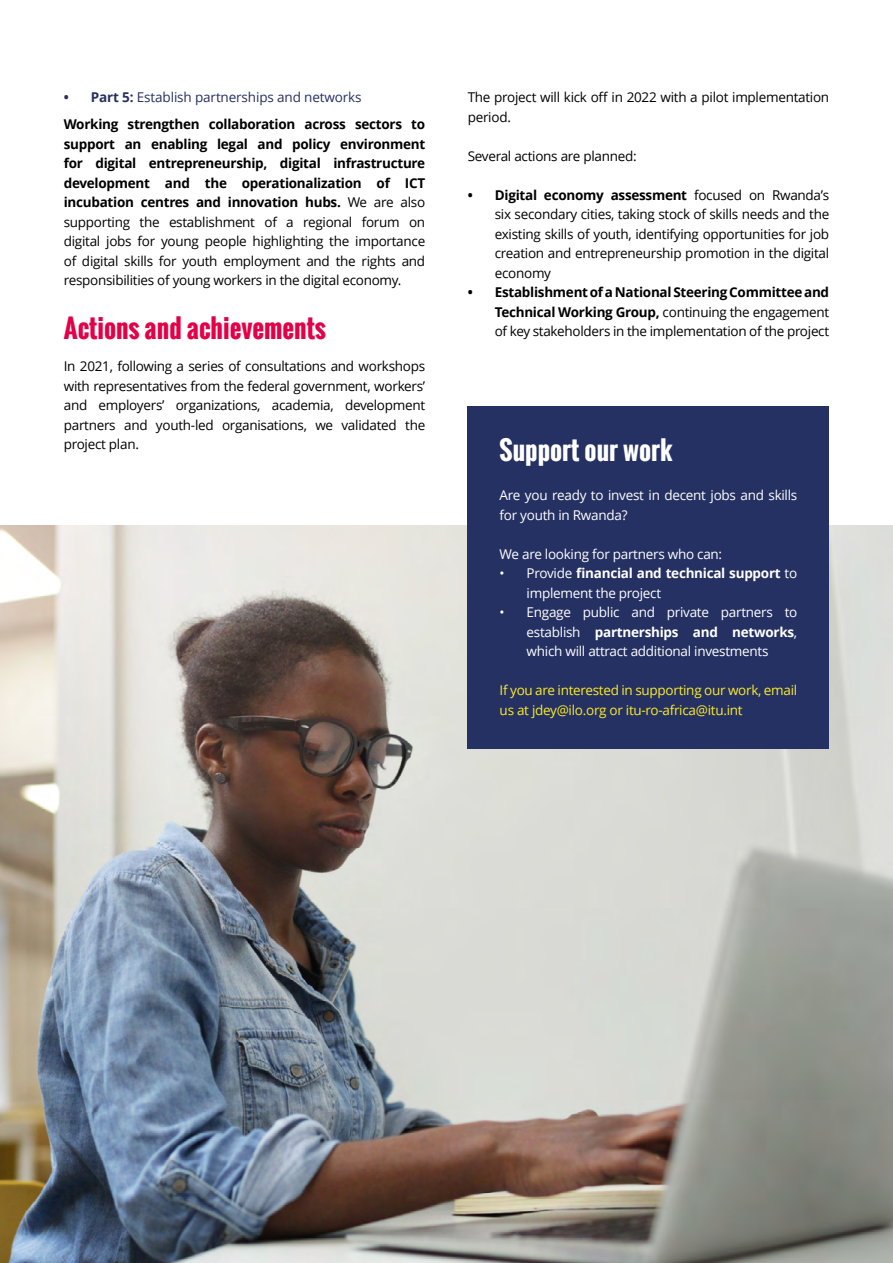
<style>
.page{position:relative;width:893px;height:1263px;background:#fff}
.page>*{position:absolute;margin:0;border:0;box-sizing:border-box;transform-origin:0 0}
.t1{font:700 25.5px "Oswald";color:#e30047}
.t2{font:700 25.5px "Oswald";color:#fff}
.t3{font:13.5px/19.5px "Open Sans";letter-spacing:-.02em;color:#000;text-align:justify}
.t4{font:13.5px/19.5px "Open Sans";letter-spacing:-.02em;color:#fff}
.t5{font:700 13.5px/27px "Open Sans";letter-spacing:-.02em;color:#000}
.t6{font:13.5px/19.5px "Open Sans";letter-spacing:-.02em;color:#fceb26}
.s1{color:#263061}
.s2{font-weight:400;color:#263061}
.s3{font-weight:700}
</style>
<div class="page">
<img style="left:0;top:526px;width:893px;height:737px">
<div style="left:468px;top:406px;width:361px;height:342px;background:#253162"></div>
<p class="t5" style="left:64px;top:84px;width:363px"><span class="s1">• Part 5:</span> <span class="s2">Establish partnerships and networks<br></span>Working strengthen collaboration across sectors to</p>
<p class="t3" style="left:64px;top:134px;width:363px"><span class="s3">support an enabling legal and policy environment for digital entrepreneurship, digital infrastructure development and the operationalization of ICT incubation centres and innovation hubs.</span> We are also supporting the establishment of a regional forum on digital jobs for young people highlighting the importance of digital skills for youth employment and the rights and responsibilities of young workers in the digital economy.</p>
<h1 class="t1" style="left:64px;top:309px;width:264px">Actions and achievements</h1>
<p class="t3" style="left:64px;top:356px;width:363px">In 2021, following a series of consultations and workshops with representatives from the federal government, workers’ and employers’ organizations, academia, development partners and youth-led organisations, we validated the project plan.</p>
<p class="t3" style="left:468px;top:87px;width:363px">The project will kick off in 2022 with a pilot implementation period.</p>
<p class="t3" style="left:468px;top:146px;width:170px">Several actions are planned:</p>
<p class="t3" style="left:495px;top:185px;width:336px;text-indent:-27px"><span class="s3">• Digital economy assessment</span> focused on Rwanda’s six secondary cities, taking stock of skills needs and the existing skills of youth, identifying opportunities for job creation and entrepreneurship promotion in the digital economy</p>
<p class="t3" style="left:495px;top:282px;width:336px;text-indent:-27px"><span class="s3">• Establishment of a National Steering Committee and Technical Working Group,</span> continuing the engagement of key stakeholders in the implementation of the project</p>
<h1 class="t2" style="left:500px;top:431px;width:174px">Support our work</h1>
<p class="t4" style="left:500px;top:485px;width:299px">Are you ready to invest in decent jobs and skills for youth in Rwanda?</p>
<p class="t4" style="left:500px;top:544px;width:224px">We are looking for partners who can:</p>
<p class="t4" style="left:527px;top:563px;width:272px;text-indent:-27px">• Provide <span class="s3">financial and technical support</span> to implement the project</p>
<p class="t4" style="left:527px;top:602px;width:272px;text-align:justify;text-indent:-27px">• Engage public and private partners to establish <span class="s3">partnerships and networks</span>, which will attract additional investments</p>
<p class="t6" style="left:500px;top:680px;width:299px">If you are interested in supporting our work, email us at jdey@ilo.org or itu-ro-africa@itu.int</p>
</div>
